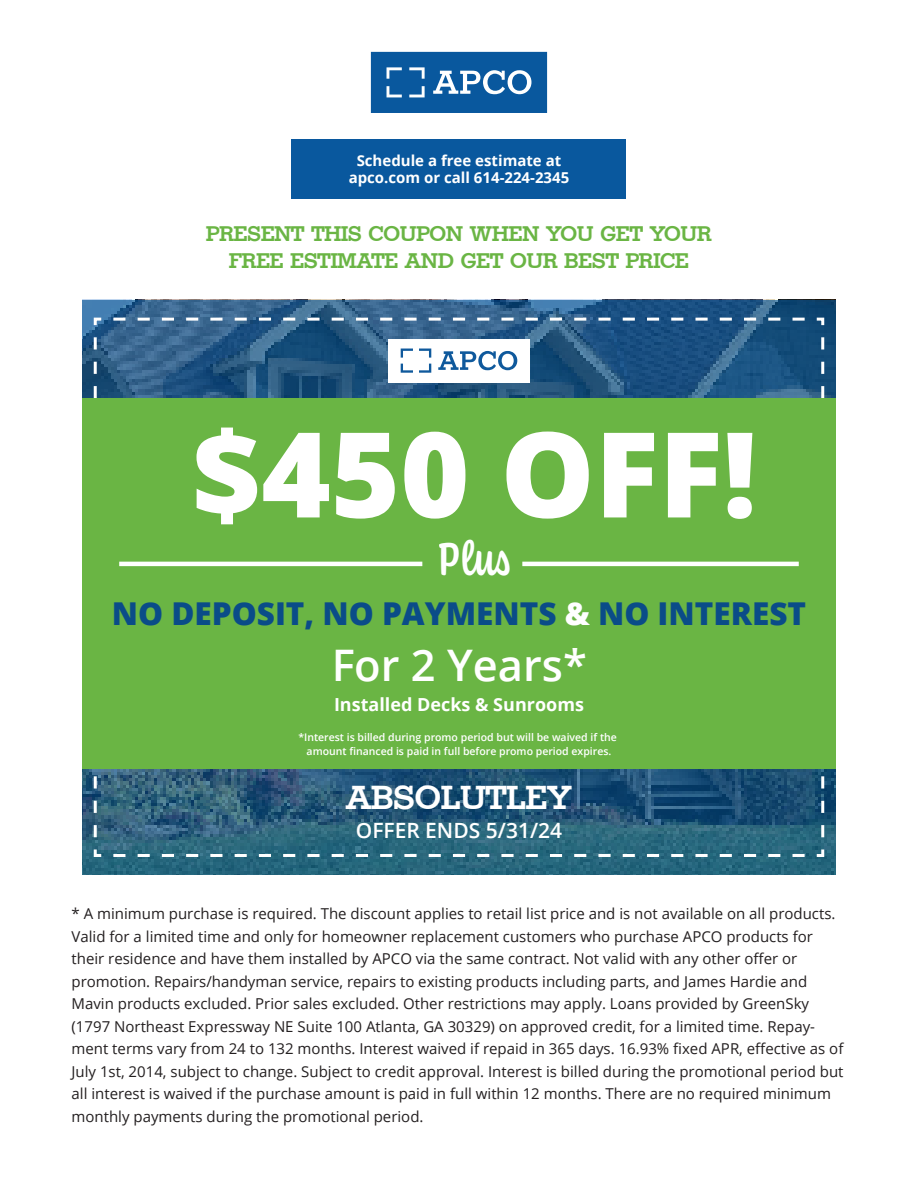
<style>
.page{position:relative;width:918px;height:1188px;background:#fff}
.page>*{position:absolute;margin:0;border:0;box-sizing:border-box;transform-origin:0 0}
.t1{font:800 118.5px "Open Sans";color:#fff}
.t2{font:500 48px "Coniferous";color:#fff}
.t3{font:600 43.5px "Open Sans";color:#fff}
.t4{font:700 33px "Stymie";color:#fff}
.t5{font:800 31.5px "Open Sans";color:#0a4c88}
.t6{font:700 21px/27px "Stymie";color:#6ab544;text-align:center}
.t7{font:600 21px "Open Sans";color:#fff}
.t8{font:700 18px "Open Sans";color:#fff}
.t9{font:15px/22.5px "Open Sans";color:#231f20}
.t10{font:700 15px/17px "Open Sans";color:#fff;text-align:center}
.t11{font:600 10.5px/13.5px "Open Sans";color:#fff;text-align:center}
.s1{color:#fff}
</style>
<div class="page">
<div style="left:292px;top:139px;width:334px;height:59px;background:#09589e"></div>
<div style="left:371px;top:52px;width:176px;height:61px;background:#09589e"></div>
<svg style="left:387px;top:67px;width:38px;height:30px"></svg>
<svg style="left:433px;top:70px;width:98px;height:24px"></svg>
<svg style="left:82px;top:300px;width:754px;height:575px;background:#265a7e"></svg>
<div style="left:388px;top:339px;width:142px;height:43px;background:#fff"></div>
<svg style="left:401px;top:349px;width:30px;height:24px"></svg>
<svg style="left:438px;top:351px;width:79px;height:19px"></svg>
<svg style="left:92px;top:846px;width:713px;height:12px;background:#447a8d"></svg>
<svg style="left:92px;top:316px;width:12px;height:521px;background:#467090"></svg>
<svg style="left:113px;top:316px;width:713px;height:12px;background:#467198"></svg>
<svg style="left:814px;top:337px;width:12px;height:521px;background:#386a89"></svg>
<div style="left:82px;top:398px;width:754px;height:371px;background:#6ab544"></div>
<hr style="left:119px;top:562px;width:303px;height:4px;background:#fff">
<hr style="left:522px;top:562px;width:277px;height:4px;background:#fff">
<p class="t10" style="left:349px;top:151px;width:222px">Schedule a free estimate at apco.com or call 614-224-2345</p>
<h3 class="t6" style="left:206px;top:220px;width:507px">PRESENT THIS COUPON WHEN YOU GET YOUR<br>FREE ESTIMATE AND GET OUR BEST PRICE</h3>
<h1 class="t1" style="left:192px;top:384px;width:567px">$450 OFF!</h1>
<h2 class="t2" style="left:438px;top:525px;width:74px">Plus</h2>
<h3 class="t5" style="left:112px;top:590px;width:696px">NO DEPOSIT, NO PAYMENTS <span class="s1">&amp;</span> NO INTEREST</h3>
<h3 class="t3" style="left:331px;top:636px;width:257px">For 2 Years*</h3>
<p class="t8" style="left:334px;top:691px;width:251px">Installed Decks &amp; Sunrooms</p>
<p class="t11" style="left:298px;top:730px;width:320px">*Interest is billed during promo period but will be waived if the amount financed is paid in full before promo period expires.</p>
<h3 class="t4" style="left:346px;top:778px;width:228px">ABSOLUTLEY</h3>
<h3 class="t7" style="left:356px;top:816px;width:208px">OFFER ENDS 5/31/24</h3>
<p class="t9" style="left:72px;top:902px;width:774px">* A minimum purchase is required. The discount applies to retail list price and is not available on all products.<br>Valid for a limited time and only for homeowner replacement customers who purchase APCO products for their residence and have them installed by APCO via the same contract. Not valid with any other offer or promotion. Repairs/handyman service, repairs to existing products including parts, and James Hardie and Mavin products excluded. Prior sales excluded. Other restrictions may apply. Loans provided by GreenSky (1797 Northeast Expressway NE Suite 100 Atlanta, GA 30329) on approved credit, for a limited time. Repay&shy;ment terms vary from 24 to 132 months. Interest waived if repaid in 365 days. 16.93% fixed APR, effective as of July 1st, 2014, subject to change. Subject to credit approval. Interest is billed during the promotional period but all interest is waived if the purchase amount is paid in full within 12 months. There are no required minimum monthly payments during the promotional period.</p>
</div>
